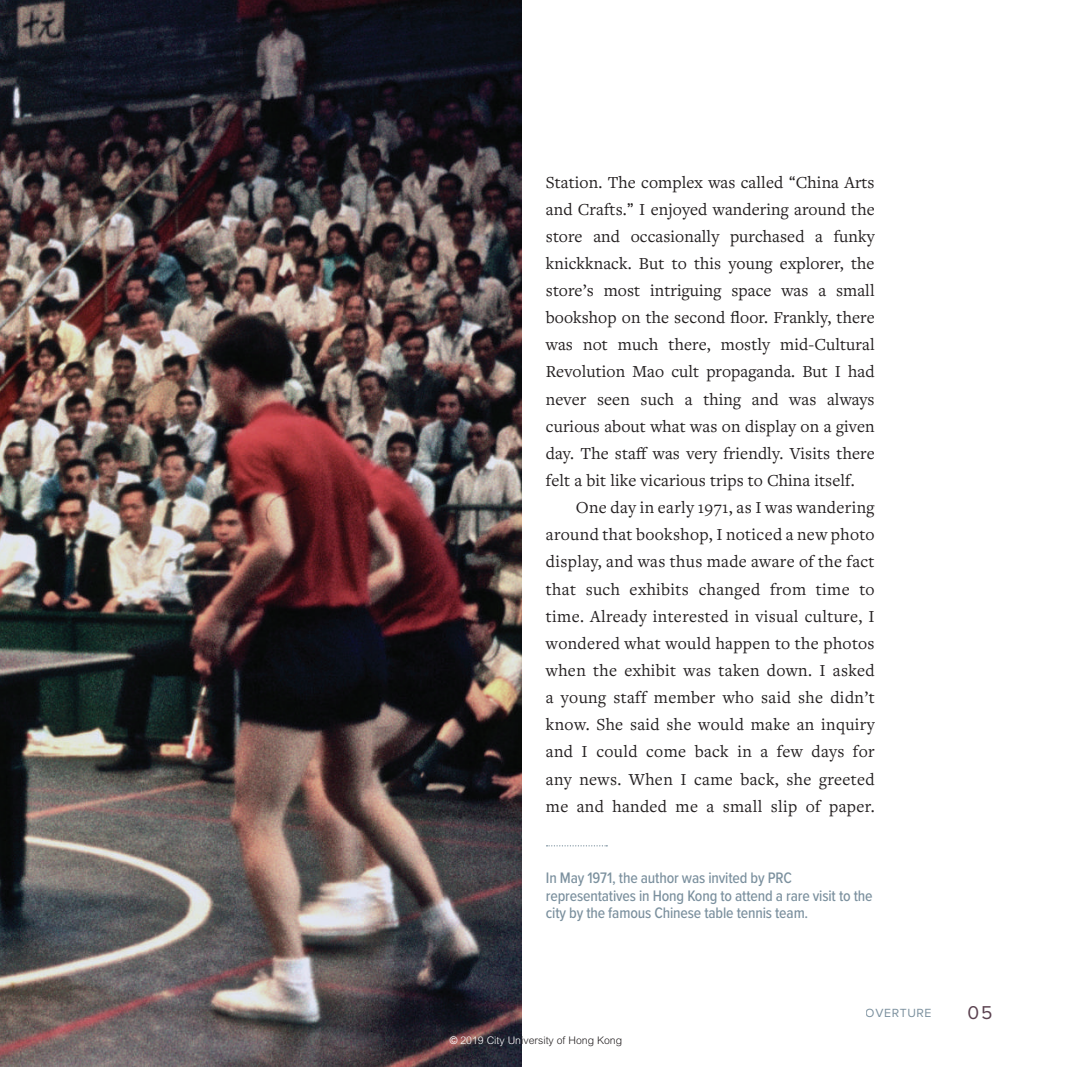
<style>
.page{position:relative;width:1067px;height:1067px;background:#fff}
.page>*{position:absolute;margin:0;border:0;box-sizing:border-box;transform-origin:0 0}
.t1{font:19.25px "Proxima Nova";color:#5b4250}
.t2{font:17.5px/27.1px "Freight Text Pro";letter-spacing:.01em;color:#231f20;text-align:justify}
.t3{font:500 15.75px/17.5px "Proxima Nova Cond";letter-spacing:-.01em;color:#7b909e}
.t4{font:12.25px "Proxima Nova";letter-spacing:.05em;color:#7b909e}
.t5{font:300 10.5px "M Hei HK";color:#231f20}
.s1{font-family:"Proxima Nova Cond";font-weight:500}
.s2{font-family:"Arial";font-weight:400;color:#fff}
.s3{color:#fff}
</style>
<div class="page">
<img style="left:0;top:0;width:521px;height:1067px">
<svg style="left:546px;top:845px;width:61px;height:1px"></svg>
<p class="t2" style="left:546px;top:168px;width:330px">Station. The complex was called <span class="s1">“</span>China Arts and Crafts.<span class="s1">”</span> I enjoyed wandering around the store and occasionally purchased a funky knickknack. But to this young explorer, the store’s most intriguing space was a small bookshop on the second floor. Frankly, there was not much there, mostly mid-Cultural Revolution Mao cult propaganda. But I had never seen such a thing and was always curious about what was on display on a given day. The staff was very friendly. Visits there felt a bit like vicarious trips to China itself.</p>
<p class="t2" style="left:546px;top:493px;width:330px;text-indent:30px">One day in early 1971, as I was wandering around that bookshop, I noticed a new photo display, and was thus made aware of the fact that such exhibits changed from time to time. Already interested in visual culture, I wondered what would happen to the photos when the exhibit was taken down. I asked a young staff member who said she didn’t know. She said she would make an inquiry and I could come back in a few days for any news. When I came back, she greeted me and handed me a small slip of paper.</p>
<p class="t3" style="left:546px;top:868px;width:328px">In May 1971, the author was invited by PRC representatives in Hong Kong to attend a rare visit to the city by the famous Chinese table tennis team.</p>
<p class="t5" style="left:450px;top:1034px;width:174px"><span class="s2">©</span> <span class="s3">2019 City Un</span>iversity of Hong Kong</p>
<p class="t4" style="left:865px;top:1004px;width:67px">OVERTURE</p>
<p class="t1" style="left:967px;top:998px;width:27px">05</p>
</div>
